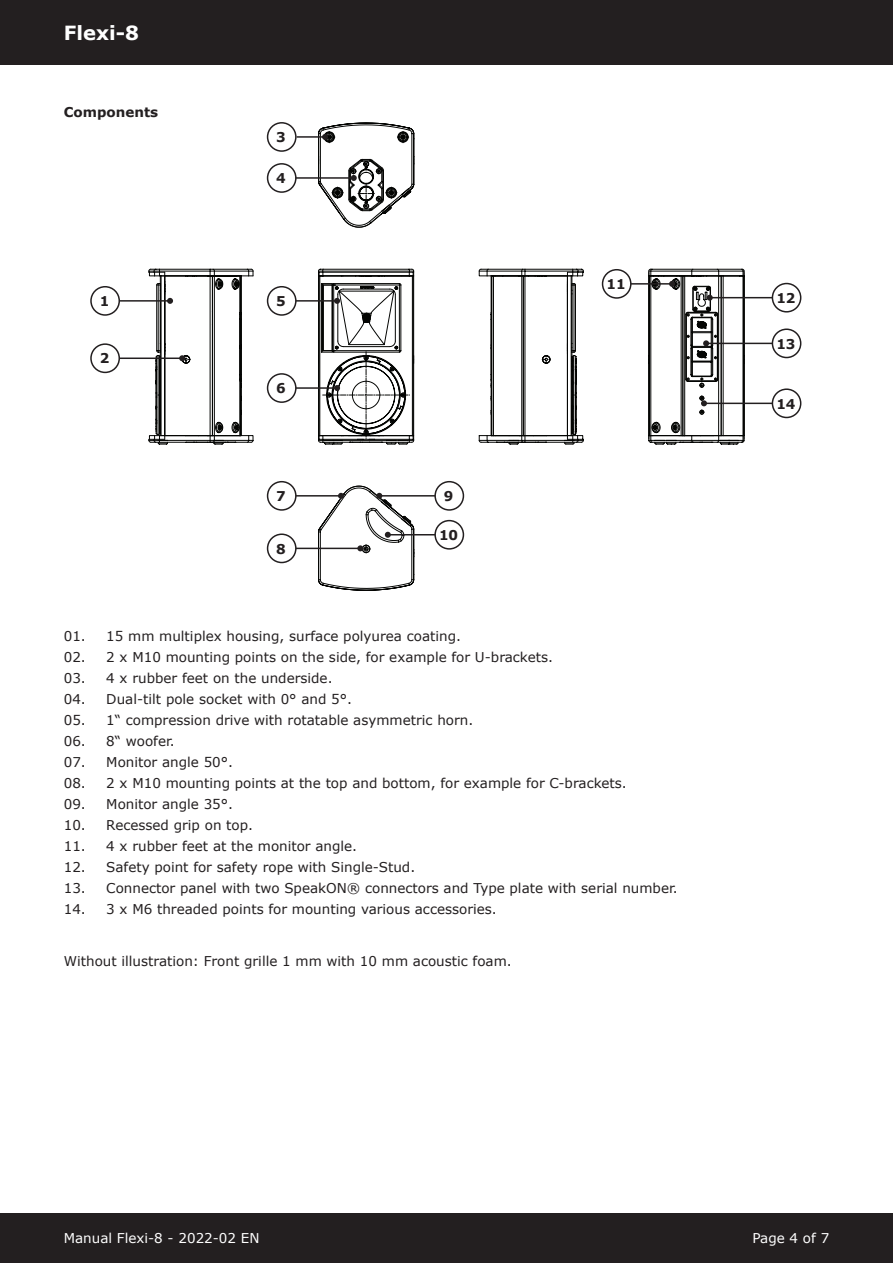
<style>
.page{position:relative;width:893px;height:1263px;background:#fff}
.page>*{position:absolute;margin:0;border:0;box-sizing:border-box;transform-origin:0 0}
.t1{font:700 19.5px "Verdana";color:#fff}
.t2{font:13.5px "Verdana";color:#231f20}
.t3{font:13.5px "Verdana";color:#fff}
.t4{font:700 13.5px "Verdana";color:#231f20}
</style>
<div class="page">
<div style="left:0;top:0;width:893px;height:64px;background:#231f20"></div>
<div style="left:0;top:1212px;width:893px;height:51px;background:#231f20"></div>
<svg style="left:479px;top:269px;width:104px;height:176px"></svg>
<div style="left:90px;top:286px;width:30px;height:30px;border:2px solid #231f20;border-radius:50%"></div>
<hr style="left:121px;top:300px;width:49px;height:2px;background:#231f20">
<div style="left:602px;top:269px;width:30px;height:30px;border:2px solid #231f20;border-radius:50%"></div>
<hr style="left:632px;top:283px;width:40px;height:2px;background:#231f20">
<div style="left:772px;top:283px;width:29px;height:30px;border:2px solid #231f20;border-radius:50%"></div>
<hr style="left:710px;top:297px;width:62px;height:1px;background:#231f20">
<div style="left:772px;top:328px;width:29px;height:30px;border:2px solid #231f20;border-radius:50%"></div>
<hr style="left:706px;top:343px;width:66px;height:1px;background:#231f20">
<div style="left:772px;top:388px;width:29px;height:30px;border:2px solid #231f20;border-radius:50%"></div>
<hr style="left:704px;top:403px;width:68px;height:1px;background:#231f20">
<svg style="left:649px;top:269px;width:96px;height:175px"></svg>
<div style="left:434px;top:481px;width:30px;height:30px;border:2px solid #231f20;border-radius:50%"></div>
<hr style="left:379px;top:495px;width:55px;height:2px;background:#231f20">
<div style="left:267px;top:286px;width:30px;height:30px;border:2px solid #231f20;border-radius:50%"></div>
<hr style="left:297px;top:300px;width:40px;height:2px;background:#231f20">
<div style="left:267px;top:373px;width:30px;height:30px;border:2px solid #231f20;border-radius:50%"></div>
<hr style="left:297px;top:387px;width:40px;height:2px;background:#231f20">
<svg style="left:318px;top:269px;width:96px;height:176px"></svg>
<div style="left:267px;top:533px;width:30px;height:30px;border:2px solid #231f20;border-radius:50%"></div>
<hr style="left:297px;top:548px;width:63px;height:1px;background:#231f20">
<div style="left:267px;top:481px;width:30px;height:30px;border:2px solid #231f20;border-radius:50%"></div>
<hr style="left:297px;top:495px;width:44px;height:2px;background:#231f20">
<div style="left:90px;top:343px;width:30px;height:30px;border:2px solid #231f20;border-radius:50%"></div>
<hr style="left:121px;top:357px;width:61px;height:2px;background:#231f20">
<svg style="left:149px;top:269px;width:105px;height:175px"></svg>
<div style="left:267px;top:122px;width:30px;height:30px;border:2px solid #231f20;border-radius:50%"></div>
<hr style="left:297px;top:136px;width:28px;height:2px;background:#231f20">
<div style="left:267px;top:163px;width:30px;height:30px;border:2px solid #231f20;border-radius:50%"></div>
<hr style="left:296px;top:177px;width:58px;height:2px;background:#231f20">
<svg style="left:318px;top:123px;width:96px;height:104px"></svg>
<div style="left:434px;top:520px;width:30px;height:30px;border:2px solid #231f20;border-radius:50%"></div>
<hr style="left:388px;top:534px;width:46px;height:1px;background:#231f20">
<svg style="left:318px;top:486px;width:96px;height:104px"></svg>
<h1 class="t1" style="left:64px;top:20px;width:77px">Flexi-8</h1>
<p class="t4" style="left:64px;top:102px;width:96px">Components</p>
<p class="t4" style="left:100px;top:292px;width:11px">1</p>
<p class="t4" style="left:100px;top:349px;width:11px">2</p>
<p class="t4" style="left:276px;top:128px;width:11px">3</p>
<p class="t4" style="left:276px;top:169px;width:11px">4</p>
<p class="t4" style="left:276px;top:292px;width:11px">5</p>
<p class="t4" style="left:276px;top:379px;width:11px">6</p>
<p class="t4" style="left:276px;top:486px;width:11px">7</p>
<p class="t4" style="left:276px;top:539px;width:11px">8</p>
<p class="t4" style="left:444px;top:486px;width:11px">9</p>
<p class="t4" style="left:439px;top:525px;width:21px">10</p>
<p class="t4" style="left:606px;top:275px;width:21px">11</p>
<p class="t2" style="left:64px;top:627px;width:399px">01. 15 mm multiplex housing, surface polyurea coating.</p>
<p class="t2" style="left:64px;top:648px;width:491px">02. 2 x M10 mounting points on the side, for example for U-brackets.</p>
<p class="t2" style="left:64px;top:669px;width:270px">03. 4 x rubber feet on the underside.</p>
<p class="t2" style="left:64px;top:690px;width:290px">04. Dual-tilt pole socket with 0° and 5°.</p>
<p class="t2" style="left:64px;top:711px;width:411px">05. 1“ compression drive with rotatable asymmetric horn.</p>
<p class="t2" style="left:64px;top:732px;width:113px">06. 8“ woofer.</p>
<p class="t2" style="left:64px;top:753px;width:171px">07. Monitor angle 50°.</p>
<p class="t2" style="left:64px;top:774px;width:565px">08. 2 x M10 mounting points at the top and bottom, for example for C-brackets.</p>
<p class="t2" style="left:64px;top:795px;width:171px">09. Monitor angle 35°.</p>
<p class="t2" style="left:64px;top:816px;width:191px">10. Recessed grip on top.</p>
<p class="t2" style="left:64px;top:837px;width:295px">11. 4 x rubber feet at the monitor angle.</p>
<p class="t2" style="left:64px;top:858px;width:353px">12. Safety point for safety rope with Single-Stud.</p>
<p class="t2" style="left:64px;top:879px;width:615px">13. Connector panel with two SpeakON® connectors and Type plate with serial number.</p>
<p class="t2" style="left:64px;top:900px;width:434px">14. 3 x M6 threaded points for mounting various accessories.</p>
<p class="t2" style="left:64px;top:952px;width:449px">Without illustration: Front grille 1 mm with 10 mm acoustic foam.</p>
<p class="t4" style="left:776px;top:288px;width:21px">12</p>
<p class="t4" style="left:776px;top:334px;width:21px">13</p>
<p class="t4" style="left:776px;top:394px;width:21px">14</p>
<p class="t3" style="left:64px;top:1228px;width:197px">Manual Flexi-8 - 2022-02 EN</p>
<p class="t3" style="left:752px;top:1228px;width:78px">Page 4 of 7</p>
</div>
